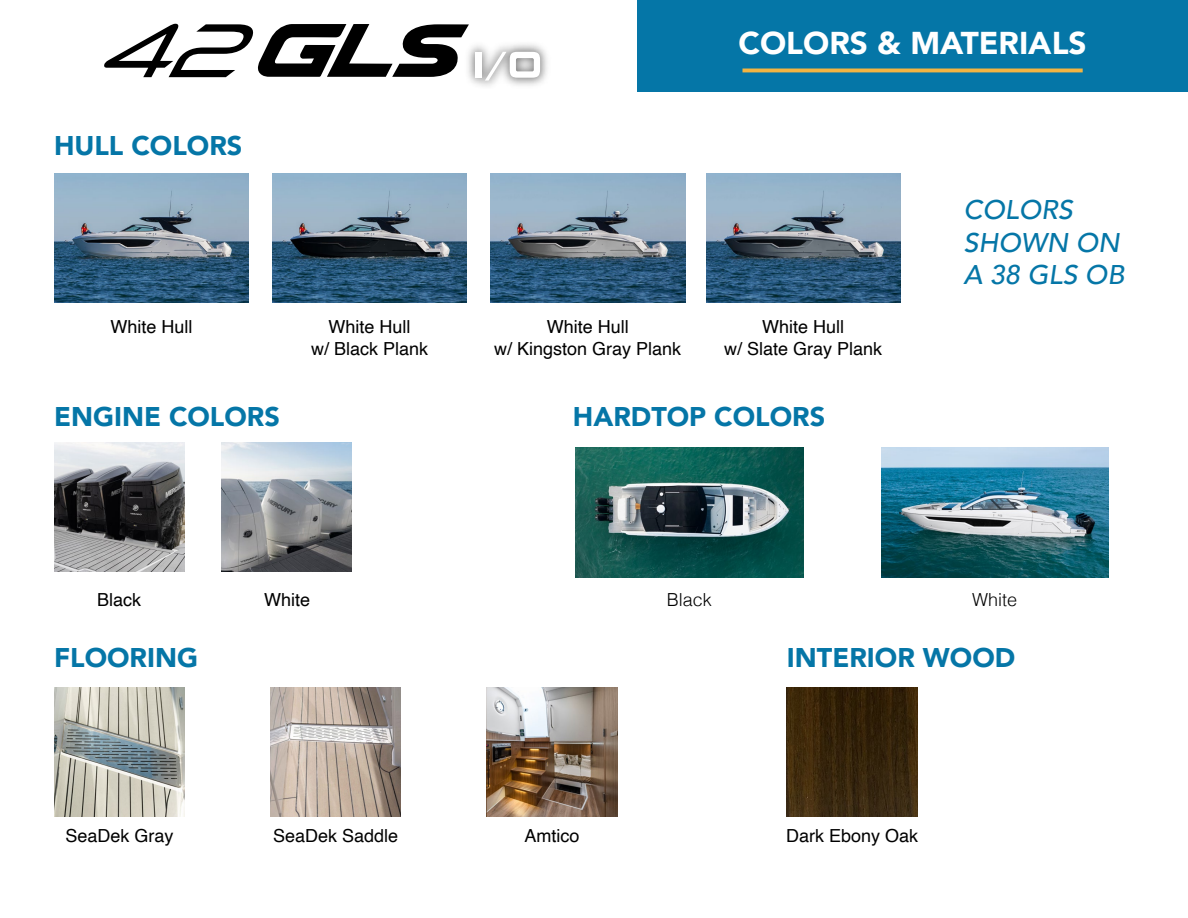
<style>
.page{position:relative;width:1188px;height:918px;background:#fff}
.page>*{position:absolute;margin:0;border:0;box-sizing:border-box;transform-origin:0 0}
.t1{font:900 31.5px "Avenir";color:#fff}
.t2{font:900 27px "Avenir";color:#0576a7}
.t3{font:italic 500 27px/32.4px "Avenir";color:#0576a7}
.t4{font:18px/21.6px "Helvetica";color:#000;text-align:center}
.t5{font:300 18px "Helvetica";color:#000}
</style>
<div class="page">
<img style="left:787px;top:687px;width:130px;height:130px">
<div style="left:637px;top:0;width:551px;height:92px;background:#0576a7"></div>
<hr style="left:742px;top:69px;width:341px;height:3px;background:#f3b442">
<svg style="left:104px;top:24px;width:365px;height:53px"></svg>
<img style="left:462px;top:38px;width:85px;height:48px">
<div style="left:476px;top:52px;width:6px;height:26px;background:#fff"></div>
<svg style="left:485px;top:52px;width:55px;height:29px"></svg>
<img style="left:490px;top:173px;width:195px;height:130px">
<img style="left:272px;top:173px;width:195px;height:130px">
<img style="left:54px;top:173px;width:195px;height:130px">
<img style="left:706px;top:173px;width:195px;height:130px">
<img style="left:54px;top:442px;width:130px;height:130px">
<img style="left:221px;top:442px;width:131px;height:130px">
<img style="left:576px;top:447px;width:227px;height:130px">
<img style="left:881px;top:447px;width:227px;height:130px">
<img style="left:270px;top:687px;width:131px;height:130px">
<img style="left:54px;top:687px;width:130px;height:130px">
<img style="left:487px;top:687px;width:130px;height:130px">
<h2 class="t2" style="left:54px;top:122px;width:190px">HULL COLORS</h2>
<h1 class="t1" style="left:739px;top:16px;width:350px">COLORS &amp; MATERIALS</h1>
<h2 class="t3" style="left:963px;top:194px;width:163px">COLORS<br>SHOWN ON<br>A 38 GLS OB</h2>
<p class="t4" style="left:110px;top:316px;width:84px">White Hull</p>
<p class="t4" style="left:494px;top:316px;width:189px">White Hull<br>w/ Kingston Gray Plank</p>
<p class="t4" style="left:724px;top:317px;width:160px">White Hull<br>w/ Slate Gray Plank</p>
<p class="t4" style="left:311px;top:316px;width:119px">White Hull<br>w/ Black Plank</p>
<h2 class="t2" style="left:54px;top:394px;width:227px">ENGINE COLORS</h2>
<h2 class="t2" style="left:573px;top:394px;width:254px">HARDTOP COLORS</h2>
<p class="t4" style="left:97px;top:590px;width:46px">Black</p>
<p class="t4" style="left:264px;top:590px;width:48px">White</p>
<p class="t5" style="left:667px;top:584px;width:47px">Black</p>
<p class="t5" style="left:972px;top:584px;width:47px">White</p>
<h2 class="t2" style="left:54px;top:634px;width:145px">FLOORING</h2>
<h2 class="t2" style="left:787px;top:634px;width:230px">INTERIOR WOOD</h2>
<p class="t4" style="left:65px;top:826px;width:110px">SeaDek Gray</p>
<p class="t4" style="left:273px;top:826px;width:127px">SeaDek Saddle</p>
<p class="t4" style="left:524px;top:826px;width:57px">Amtico</p>
<p class="t4" style="left:786px;top:826px;width:134px">Dark Ebony Oak</p>
</div>
